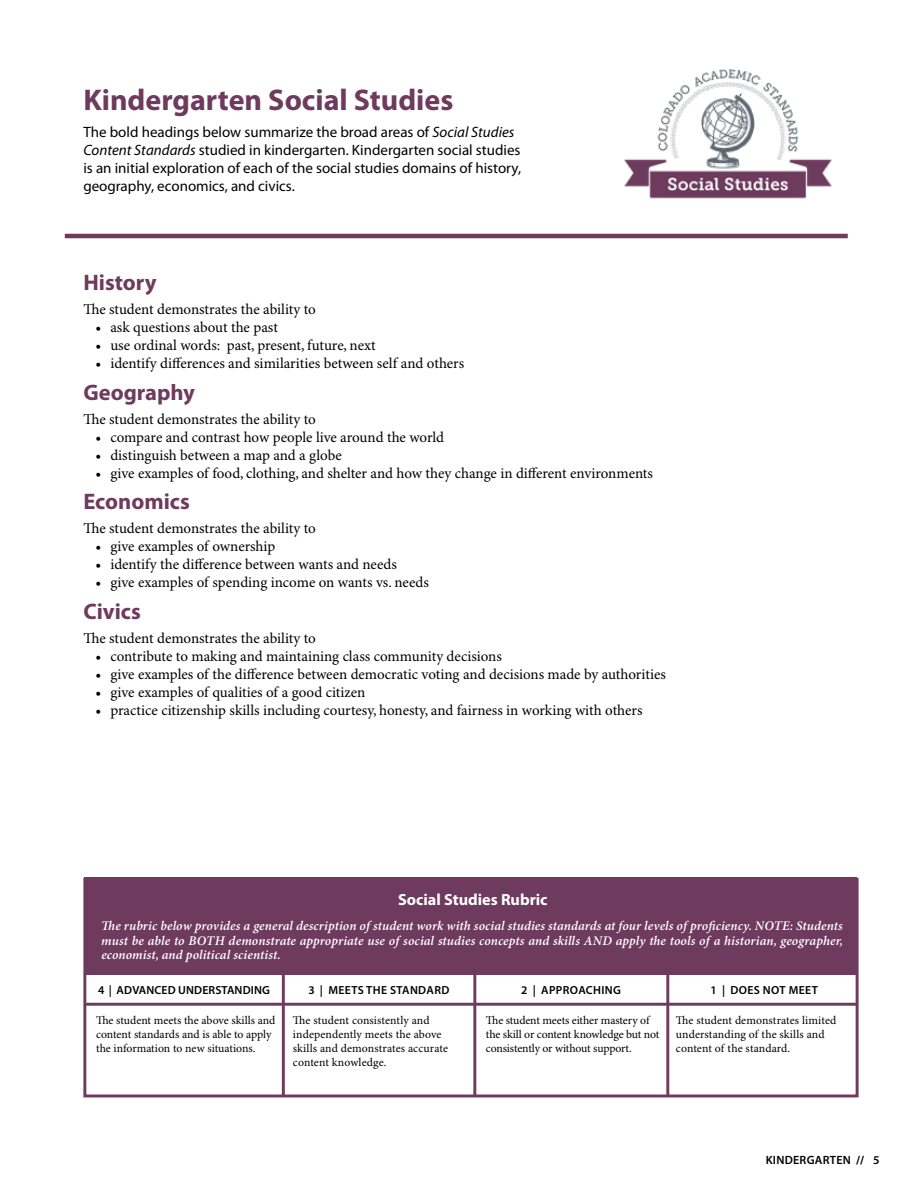
<style>
.page{position:relative;width:918px;height:1188px;background:#fff}
.page>*{position:absolute;margin:0;border:0;box-sizing:border-box;transform-origin:0 0}
.t1{font:700 30px "Myriad Pro";color:#6e3a5d}
.t2{font:700 22.5px "Myriad Pro";color:#6e3a5d}
.t3{font:700 16.2px "Myriad Pro";color:#fff}
.t4{font:15px "Minion Pro";color:#000}
.t5{font:15px/18px "Myriad Pro";color:#000}
.t6{font:italic 600 13.2px/14.7px "Minion Pro";letter-spacing:.005em;color:#fff;text-align:justify}
.t7{font:600 12px "Myriad Pro";letter-spacing:.02em;color:#000}
.t8{font:11.7px/14.1px "Minion Pro";color:#000}
.t9{font:600 11.7px "Myriad Pro";letter-spacing:.025em;color:#000}
.s1{font-style:italic}
.s2{font-weight:700}
</style>
<div class="page">
<hr style="left:65px;top:234px;width:783px;height:4px;background:#6e3a5d">
<img style="left:624px;top:69px;width:208px;height:130px">
<div style="left:85px;top:878px;width:772px;height:97px;background:#6e3a5d"></div>
<hr style="left:282px;top:970px;width:3px;height:126px;background:#6e3a5d">
<hr style="left:85px;top:1003px;width:771px;height:3px;background:#6e3a5d">
<hr style="left:473px;top:970px;width:3px;height:126px;background:#6e3a5d">
<hr style="left:666px;top:970px;width:3px;height:126px;background:#6e3a5d">
<div style="left:83px;top:878px;width:776px;height:219px;border:3px solid #6e3a5d"></div>
<h1 class="t1" style="left:83px;top:83px;width:371px">Kindergarten Social Studies</h1>
<p class="t5" style="left:83px;top:124px;width:439px">The bold headings below summarize the broad areas of <span class="s1">Social Studies Content Standards</span> studied in kindergarten. Kindergarten social studies is an initial exploration of each of the social studies domains of history, geography, economics, and civics.</p>
<h2 class="t2" style="left:83px;top:270px;width:75px">History</h2>
<p class="t4" style="left:83px;top:301px;width:234px">The student demonstrates the ability to</p>
<p class="t4" style="left:95px;top:319px;width:184px">• ask questions about the past</p>
<p class="t4" style="left:95px;top:337px;width:282px">• use ordinal words: past, present, future, next</p>
<p class="t4" style="left:95px;top:355px;width:370px">• identify differences and similarities between self and others</p>
<h2 class="t2" style="left:83px;top:380px;width:113px">Geography</h2>
<p class="t4" style="left:83px;top:410px;width:234px">The student demonstrates the ability to</p>
<p class="t4" style="left:95px;top:428px;width:350px">• compare and contrast how people live around the world</p>
<p class="t4" style="left:95px;top:446px;width:248px">• distinguish between a map and a globe</p>
<p class="t4" style="left:95px;top:464px;width:559px">• give examples of food, clothing, and shelter and how they change in different environments</p>
<h2 class="t2" style="left:83px;top:489px;width:108px">Economics</h2>
<p class="t4" style="left:83px;top:520px;width:234px">The student demonstrates the ability to</p>
<p class="t4" style="left:95px;top:538px;width:181px">• give examples of ownership</p>
<p class="t4" style="left:95px;top:556px;width:303px">• identify the difference between wants and needs</p>
<p class="t4" style="left:95px;top:574px;width:335px">• give examples of spending income on wants vs. needs</p>
<h2 class="t2" style="left:83px;top:599px;width:59px">Civics</h2>
<p class="t4" style="left:83px;top:629px;width:234px">The student demonstrates the ability to</p>
<p class="t4" style="left:95px;top:647px;width:408px">• contribute to making and maintaining class community decisions</p>
<p class="t4" style="left:95px;top:665px;width:572px">• give examples of the difference between democratic voting and decisions made by authorities</p>
<p class="t4" style="left:95px;top:683px;width:272px">• give examples of qualities of a good citizen</p>
<p class="t4" style="left:95px;top:701px;width:549px">• practice citizenship skills including courtesy, honesty, and fairness in working with others</p>
<p class="t3" style="left:398px;top:891px;width:151px">Social Studies Rubric</p>
<p class="t6" style="left:101px;top:919px;width:744px">The rubric below provides a general description of student work with social studies standards at four levels of proficiency. NOTE: Students must be able to BOTH demonstrate appropriate use of social studies concepts and skills AND apply the tools of a historian, geographer, economist, and political scientist.</p>
<p class="t9" style="left:98px;top:984px;width:173px">4 | ADVANCED UNDERSTANDING</p>
<p class="t9" style="left:308px;top:984px;width:143px">3 | MEETS THE STANDARD</p>
<p class="t9" style="left:521px;top:984px;width:101px">2 | APPROACHING</p>
<p class="t9" style="left:711px;top:984px;width:109px">1 | DOES NOT MEET</p>
<p class="t8" style="left:96px;top:1014px;width:181px">The student meets the above skills and content standards and is able to apply the information to new situations.</p>
<p class="t8" style="left:293px;top:1014px;width:157px">The student consistently and independently meets the above skills and demonstrates accurate content knowledge.</p>
<p class="t8" style="left:486px;top:1014px;width:175px">The student meets either mastery of the skill or content knowledge but not consistently or without support.</p>
<p class="t8" style="left:676px;top:1014px;width:162px">The student demonstrates limited understanding of the skills and content of the standard.</p>
<p class="t7" style="left:766px;top:1153px;width:115px">KINDERGARTEN <span class="s2">//</span> 5</p>
</div>
